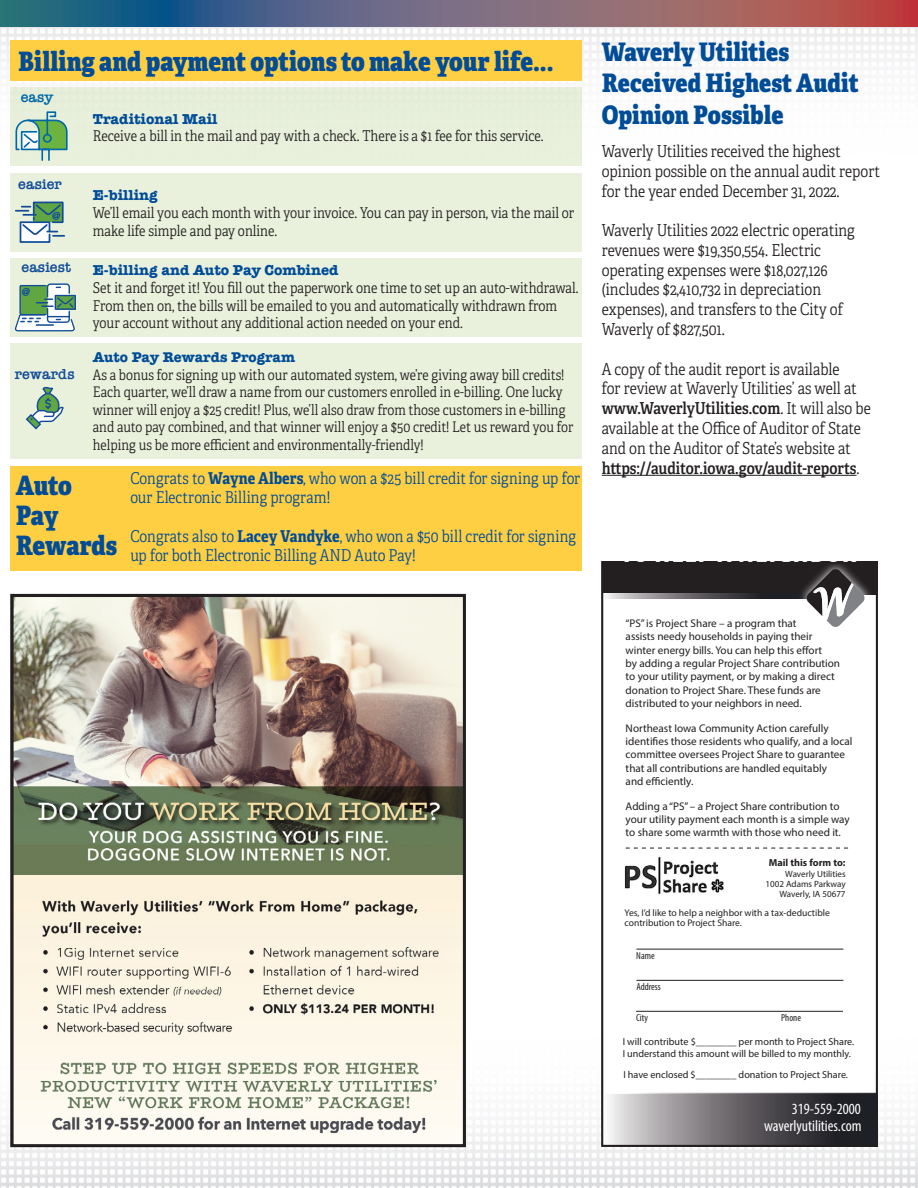
<style>
.page{position:relative;width:918px;height:1188px;background:#fff}
.page>*{position:absolute;margin:0;border:0;box-sizing:border-box;transform-origin:0 0}
.t1{font:26.7px/29.7px "Adelle Condensed Eb";color:#004c97}
.t2{font:25.5px/31.5px "Adelle Condensed Eb";color:#004c97}
.t3{font:16.5px/19.8px "Adelle Condensed Lt";color:#231f20}
.t4{font:16.35px/19.4px "Adelle Condensed Lt";letter-spacing:.005em;color:#004c97}
.t5{font:condensed 15.75px "Myriad Pro";color:#fff}
.t6{font:condensed 15.6px "Myriad Pro";color:#fff}
.t7{font:600 15px "American Typewriter";color:#124c98}
.t8{font:600 15px "American Typewriter";color:#0068a9}
.t9{font:14.85px/17.9px "Adelle Condensed Lt";color:#231f20}
.t10{font:14.55px/17.4px "Adelle Condensed Lt";color:#231f20}
.t11{font:600 12.45px "American Typewriter";color:#124c98}
.t12{font:11.1px/13.4px "Myriad Pro";color:#231f20}
.t13{font:10.2px/12.1px "Myriad Pro";color:#231f20}
.t14{font:condensed 10.2px "Myriad Pro";color:#231f20}
.t15{font:700 10.2px "Myriad Pro";color:#231f20}
.t16{font:9.6px/10.2px "Myriad Pro";color:#231f20}
.t17{font:9px/10.2px "Myriad Pro";color:#231f20;text-align:right}
.s1{font-family:"American Typewriter";font-weight:700;color:#004c97}
.s2{font-family:"Adelle Condensed";font-weight:700}
.s3{font-family:"Adelle Condensed Sb"}
</style>
<div class="page">
<img style="left:0;top:27px;width:918px;height:1161px">
<svg style="left:0;top:0;width:918px;height:27px;background:#6e6376"></svg>
<div style="left:10px;top:88px;width:571px;height:78px;background:#e8f0db"></div>
<div style="left:10px;top:173px;width:571px;height:78px;background:#e9f1dc"></div>
<div style="left:10px;top:258px;width:571px;height:78px;background:#e9f1dc"></div>
<div style="left:10px;top:343px;width:571px;height:116px;background:#e9f1dc"></div>
<div style="left:10px;top:466px;width:571px;height:104px;background:#ffcf43"></div>
<svg style="left:15px;top:111px;width:53px;height:50px"></svg>
<svg style="left:15px;top:201px;width:50px;height:42px"></svg>
<svg style="left:14px;top:283px;width:62px;height:49px;background:#9abcac"></svg>
<svg style="left:25px;top:386px;width:39px;height:44px"></svg>
<div style="left:10px;top:40px;width:571px;height:41px;background:#ffcf43"></div>
<svg style="left:604px;top:564px;width:271px;height:580px"></svg>
<div style="left:602px;top:562px;width:275px;height:584px;border:1px solid #231f20"></div>
<img style="left:14px;top:598px;width:448px;height:545px">
<div style="left:10px;top:594px;width:456px;height:553px;border:3px solid #231f20"></div>
<hr style="left:602px;top:475px;width:255px;height:1px;background:#231f20">
<p class="t1" style="left:18px;top:45px;width:537px">Billing and payment options to make your life...</p>
<p class="t8" style="left:21px;top:85px;width:34px">easy</p>
<p class="t7" style="left:18px;top:173px;width:45px">easier</p>
<p class="t11" style="left:52px;top:206px;width:10px">@</p>
<p class="t7" style="left:21px;top:256px;width:51px">easiest</p>
<p class="t11" style="left:22px;top:283px;width:10px">@</p>
<p class="t7" style="left:15px;top:363px;width:62px">rewards</p>
<p class="t9" style="left:93px;top:109px;width:452px"><span class="s1">Traditional Mail<br></span>Receive a bill in the mail and pay with a check. There is a $1 fee for this service.</p>
<p class="t9" style="left:93px;top:185px;width:483px"><span class="s1">E-billing<br></span>We’ll email you each month with your invoice. You can pay in person, via the mail or make life simple and pay online.</p>
<p class="t9" style="left:93px;top:260px;width:487px"><span class="s1">E-billing and Auto Pay Combined<br></span>Set it and forget it! You fill out the paperwork one time to set up an auto-withdrawal.<br>From then on, the bills will be emailed to you and automatically withdrawn from your account without any additional action needed on your end.</p>
<p class="t10" style="left:93px;top:348px;width:482px"><span class="s1">Auto Pay Rewards Program<br></span>As a bonus for signing up with our automated system, we’re giving away bill credits!<br>Each quarter, we’ll draw a name from our customers enrolled in e-billing. One lucky winner will enjoy a $25 credit! Plus, we’ll also draw from those customers in e-billing and auto pay combined, and that winner will enjoy a $50 credit! Let us reward you for helping us be more efficient and environmentally-friendly!</p>
<p class="t1" style="left:16px;top:470px;width:103px">Auto<br>Pay<br>Rewards</p>
<p class="t4" style="left:130px;top:468px;width:452px">Congrats to <span class="s2">Wayne Albers</span>, who won a $25 bill credit for signing up for our Electronic Billing program!</p>
<p class="t4" style="left:130px;top:526px;width:447px">Congrats also to <span class="s2">Lacey Vandyke</span>, who won a $50 bill credit for signing up for both Electronic Billing AND Auto Pay!</p>
<p class="t2" style="left:602px;top:35px;width:258px">Waverly Utilities<br>Received Highest Audit<br>Opinion Possible</p>
<p class="t3" style="left:602px;top:141px;width:280px">Waverly Utilities received the highest opinion possible on the annual audit report for the year ended December 31, 2022.</p>
<p class="t3" style="left:602px;top:220px;width:255px">Waverly Utilities 2022 electric operating revenues were $19,350,554. Electric operating expenses were $18,027,126 (includes $2,410,732 in depreciation expenses), and transfers to the City of Waverly of $827,501.</p>
<p class="t3" style="left:602px;top:358px;width:271px">A copy of the audit report is available<br>for review at Waverly Utilities’ as well at <span class="s3">www.WaverlyUtilities.com</span>. It will also be available at the Office of Auditor of State and on the Auditor of State’s website at <span class="s3">https://auditor.iowa.gov/audit-reports</span>.</p>
<p class="t12" style="left:626px;top:616px;width:216px">“PS” is Project Share – a program that<br>assists needy households in paying their winter energy bills. You can help this effort<br>by adding a regular Project Share contribution to your utility payment, or by making a direct donation to Project Share. These funds are distributed to your neighbors in need.</p>
<p class="t12" style="left:626px;top:721px;width:228px">Northeast Iowa Community Action carefully identifies those residents who qualify, and a local committee oversees Project Share to guarantee that all contributions are handled equitably<br>and efficiently.</p>
<p class="t12" style="left:626px;top:799px;width:226px">Adding a “PS” – a Project Share contribution to your utility payment each month is a simple way to share some warmth with those who need it.</p>
<p class="t15" style="left:769px;top:856px;width:78px">Mail this form to:</p>
<p class="t17" style="left:766px;top:868px;width:81px">Waverly Utilities<br>1002 Adams Parkway<br>Waverly, IA 50677</p>
<p class="t16" style="left:625px;top:907px;width:207px">Yes, I’d like to help a neighbor with a tax-deductible contribution to Project Share.</p>
<p class="t14" style="left:636px;top:950px;width:20px">Name</p>
<p class="t14" style="left:636px;top:981px;width:26px">Address</p>
<p class="t14" style="left:636px;top:1012px;width:13px">City</p>
<p class="t14" style="left:781px;top:1012px;width:21px">Phone</p>
<p class="t13" style="left:623px;top:1035px;width:233px">I will contribute $________ per month to Project Share.<br>I understand this amount will be billed to my monthly.</p>
<p class="t13" style="left:623px;top:1068px;width:226px">I have enclosed $________ donation to Project Share.</p>
<h3 class="t6" style="left:792px;top:1099px;width:70px">319-559-2000</h3>
<h3 class="t5" style="left:764px;top:1117px;width:99px">waverlyutilities.com</h3>
</div>
